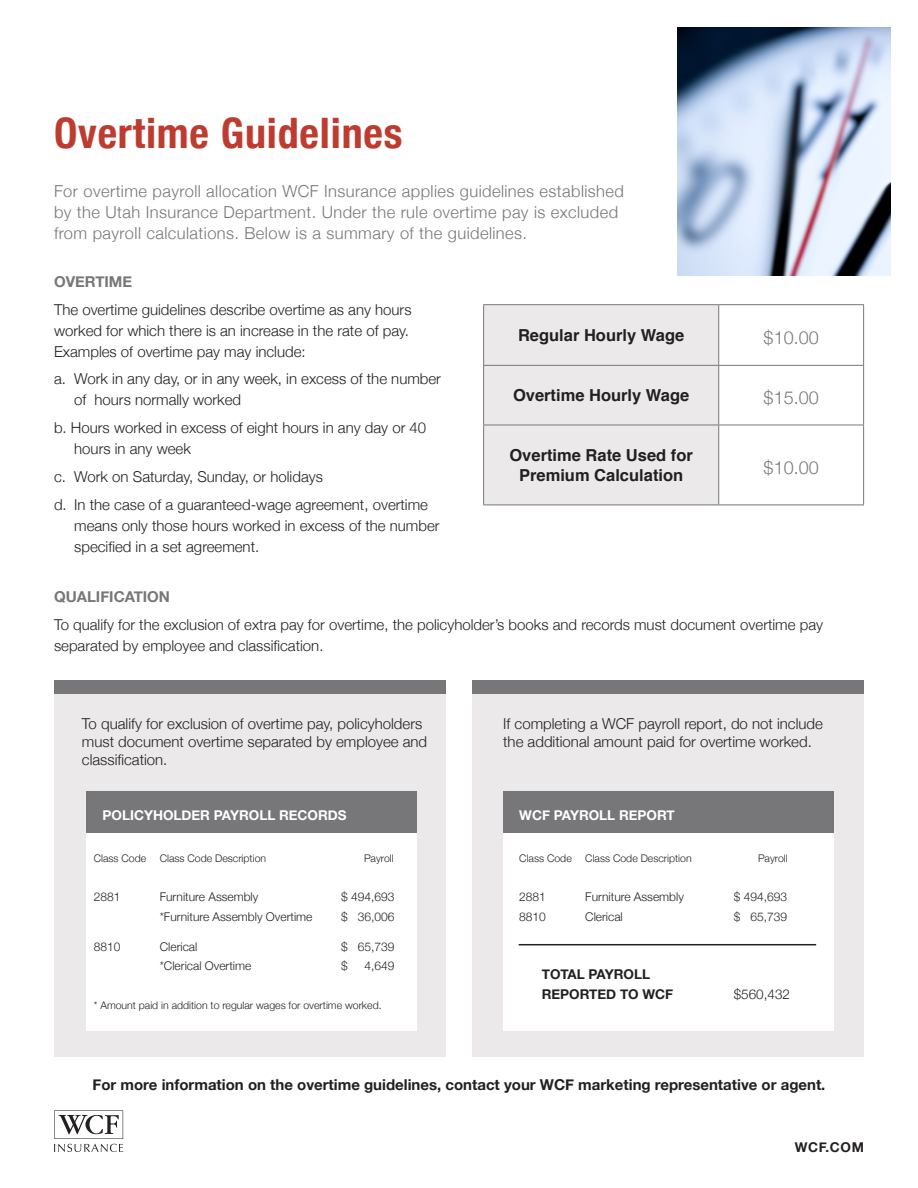
<style>
.page{position:relative;width:918px;height:1188px;background:#fff}
.page>*{position:absolute;margin:0;border:0;box-sizing:border-box;transform-origin:0 0}
.t1{font:700 condensed 42px "Helvetica Neue";letter-spacing:.02em;color:#bd3c2f}
.t2{font:300 18px "Helvetica Neue";color:#77777a}
.sub_paragraph{font:300 16.5px/21px "Helvetica Neue";letter-spacing:.025em;color:#77777a}
.t3{font:700 16.5px/19.8px "Helvetica";color:#231f20;text-align:center}
.text{font:300 15px/21px "Helvetica Neue";color:#231f20}
.t4{font:700 15px "Helvetica Neue";color:#231f20}
.subhead{font:700 15px "Helvetica Neue";color:#77777a}
.t5{font:700 13.5px "Helvetica Neue";color:#fff}
.t6{font:700 13.5px/19.5px "Helvetica Neue";color:#231f20}
.t7{font:300 13.5px "Helvetica Neue";color:#231f20}
.t8{font:300 12px "Helvetica Neue";color:#231f20}
.t9{font:300 10.5px "Helvetica Neue";color:#231f20}
</style>
<div class="page">
<div style="left:54px;top:680px;width:392px;height:19px;background:#77777a"></div>
<div style="left:54px;top:694px;width:392px;height:363px;background:#ece9ea"></div>
<div style="left:484px;top:305px;width:234px;height:200px;background:#ece9ea"></div>
<hr style="left:719px;top:304px;width:145px;height:1px;background:#77777a">
<hr style="left:863px;top:305px;width:1px;height:60px;background:#77777a">
<hr style="left:719px;top:365px;width:145px;height:1px;background:#77777a">
<hr style="left:863px;top:366px;width:1px;height:59px;background:#77777a">
<hr style="left:719px;top:425px;width:145px;height:1px;background:#77777a">
<hr style="left:863px;top:425px;width:1px;height:80px;background:#77777a">
<hr style="left:719px;top:505px;width:145px;height:1px;background:#77777a">
<hr style="left:483px;top:304px;width:236px;height:1px;background:#77777a">
<hr style="left:483px;top:305px;width:1px;height:60px;background:#77777a">
<hr style="left:718px;top:305px;width:1px;height:60px;background:#77777a">
<hr style="left:483px;top:365px;width:236px;height:1px;background:#77777a">
<hr style="left:483px;top:366px;width:1px;height:59px;background:#77777a">
<hr style="left:718px;top:366px;width:1px;height:59px;background:#77777a">
<hr style="left:483px;top:425px;width:236px;height:1px;background:#77777a">
<hr style="left:483px;top:425px;width:1px;height:80px;background:#77777a">
<hr style="left:718px;top:425px;width:1px;height:80px;background:#77777a">
<hr style="left:483px;top:505px;width:236px;height:1px;background:#77777a">
<div style="left:86px;top:791px;width:331px;height:240px;background:#fff"></div>
<div style="left:86px;top:791px;width:331px;height:42px;background:#77777a"></div>
<div style="left:472px;top:680px;width:392px;height:19px;background:#77777a"></div>
<div style="left:472px;top:694px;width:392px;height:363px;background:#ece9ea"></div>
<div style="left:503px;top:791px;width:330px;height:240px;background:#fff"></div>
<div style="left:503px;top:791px;width:330px;height:42px;background:#77777a"></div>
<hr style="left:519px;top:944px;width:297px;height:1px;background:#231f20">
<img style="left:677px;top:27px;width:214px;height:248px">
<svg style="left:54px;top:1110px;width:69px;height:42px"></svg>
<p class="t1" style="left:54px;top:99px;width:350px">Overtime Guidelines</p>
<p class="sub_paragraph" style="left:54px;top:180px;width:572px">For overtime payroll allocation WCF Insurance applies guidelines established by the Utah Insurance Department. Under the rule overtime pay is excluded from payroll calculations. Below is a summary of the guidelines.</p>
<p class="subhead" style="left:54px;top:270px;width:80px">OVERTIME</p>
<p class="text" style="left:54px;top:298px;width:359px">The overtime guidelines describe overtime as any hours worked for which there is an increase in the rate of pay.<br>Examples of overtime pay may include:</p>
<p class="text" style="left:74px;top:367px;width:368px;text-indent:-20px">a. Work in any day, or in any week, in excess of the number of hours normally worked</p>
<p class="text" style="left:74px;top:416px;width:354px;text-indent:-20px">b. Hours worked in excess of eight hours in any day or 40 hours in any week</p>
<p class="text" style="left:54px;top:465px;width:270px">c. Work on Saturday, Sunday, or holidays</p>
<p class="text" style="left:74px;top:493px;width:367px;text-indent:-20px">d. In the case of a guaranteed-wage agreement, overtime means only those hours worked in excess of the number specified in a set agreement.</p>
<p class="subhead" style="left:54px;top:585px;width:118px">QUALIFICATION</p>
<p class="text" style="left:54px;top:613px;width:771px">To qualify for the exclusion of extra pay for overtime, the policyholder’s books and records must document overtime pay separated by employee and classification.</p>
<p class="t3" style="left:518px;top:326px;width:168px">Regular Hourly Wage</p>
<p class="t2" style="left:764px;top:323px;width:57px">$10.00</p>
<p class="t3" style="left:513px;top:386px;width:178px">Overtime Hourly Wage</p>
<p class="t2" style="left:764px;top:383px;width:57px">$15.00</p>
<p class="t3" style="left:509px;top:446px;width:185px">Overtime Rate Used for<br>Premium Calculation</p>
<p class="t2" style="left:764px;top:453px;width:57px">$10.00</p>
<p class="text" style="left:82px;top:714px;width:347px;line-height:18px">To qualify for exclusion of overtime pay, policyholders must document overtime separated by employee and classification.</p>
<p class="t5" style="left:103px;top:805px;width:246px">POLICYHOLDER PAYROLL RECORDS</p>
<p class="t9" style="left:94px;top:850px;width:54px">Class Code</p>
<p class="t9" style="left:160px;top:850px;width:108px">Class Code Description</p>
<p class="t9" style="left:364px;top:850px;width:31px">Payroll</p>
<p class="t8" style="left:94px;top:888px;width:28px">2881</p>
<p class="t8" style="left:160px;top:888px;width:100px">Furniture Assembly</p>
<p class="t8" style="left:341px;top:888px;width:55px">$ 494,693</p>
<p class="t8" style="left:160px;top:907px;width:154px">*Furniture Assembly Overtime</p>
<p class="t8" style="left:341px;top:907px;width:55px">$ 36,006</p>
<p class="t8" style="left:94px;top:937px;width:28px">8810</p>
<p class="t8" style="left:160px;top:937px;width:39px">Clerical</p>
<p class="t8" style="left:341px;top:937px;width:55px">$ 65,739</p>
<p class="t8" style="left:160px;top:957px;width:93px">*Clerical Overtime</p>
<p class="t8" style="left:341px;top:957px;width:8px">$</p>
<p class="t8" style="left:365px;top:957px;width:32px">4,649</p>
<p class="t9" style="left:94px;top:997px;width:289px">* Amount paid in addition to regular wages for overtime worked.</p>
<p class="text" style="left:503px;top:714px;width:321px;line-height:18px">If completing a WCF payroll report, do not include the additional amount paid for overtime worked.</p>
<p class="t5" style="left:519px;top:805px;width:157px">WCF PAYROLL REPORT</p>
<p class="t9" style="left:519px;top:850px;width:54px">Class Code</p>
<p class="t9" style="left:585px;top:850px;width:108px">Class Code Description</p>
<p class="t9" style="left:758px;top:850px;width:31px">Payroll</p>
<p class="t8" style="left:519px;top:888px;width:28px">2881</p>
<p class="t8" style="left:585px;top:888px;width:100px">Furniture Assembly</p>
<p class="t8" style="left:734px;top:888px;width:55px">$ 494,693</p>
<p class="t8" style="left:519px;top:907px;width:28px">8810</p>
<p class="t8" style="left:585px;top:907px;width:39px">Clerical</p>
<p class="t8" style="left:734px;top:907px;width:55px">$ 65,739</p>
<p class="t6" style="left:542px;top:965px;width:133px">TOTAL PAYROLL<br>REPORTED TO WCF</p>
<p class="t7" style="left:734px;top:983px;width:58px">$560,432</p>
<p class="t4" style="left:93px;top:1073px;width:734px">For more information on the overtime guidelines, contact your WCF marketing representative or agent.</p>
<p class="t6" style="left:795px;top:1138px;width:71px">WCF.COM</p>
</div>
